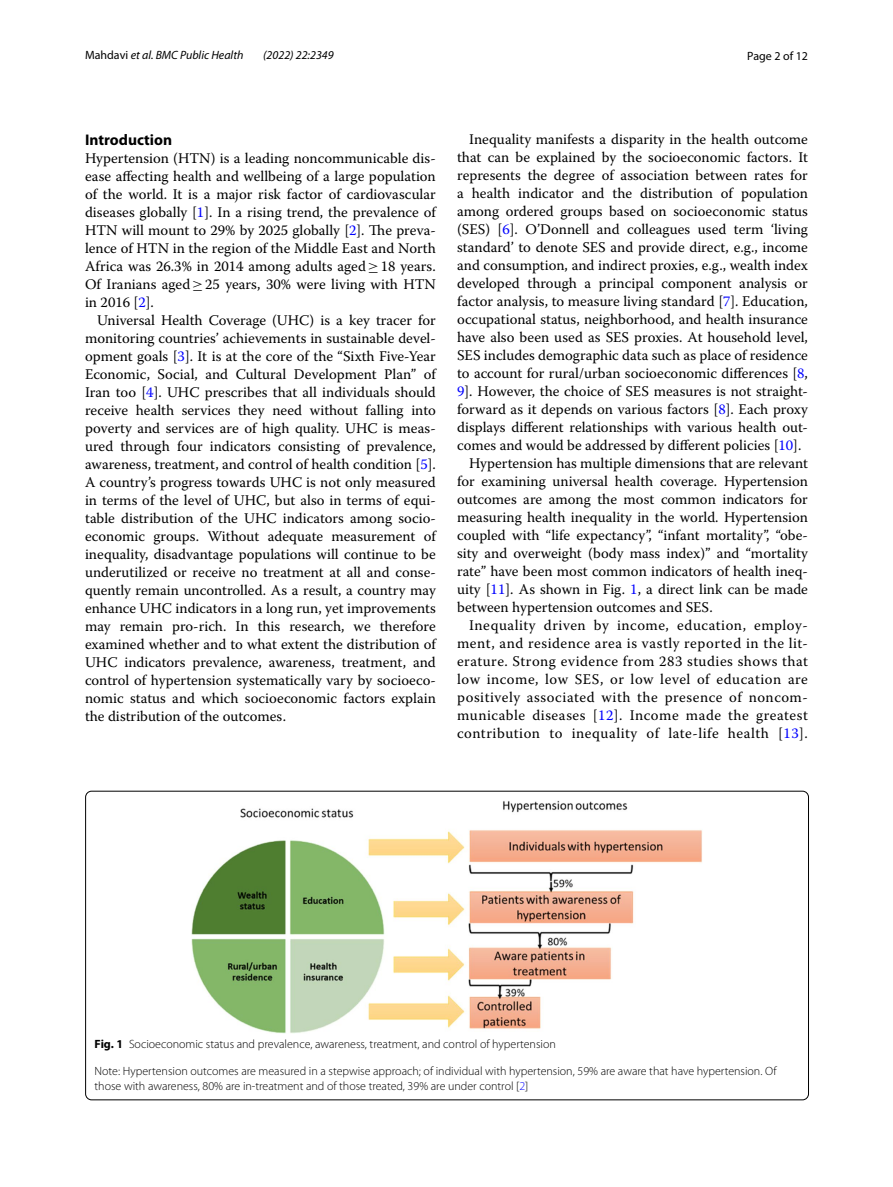
<style>
.page{position:relative;width:893px;height:1187px;background:#fff}
.page>*{position:absolute;margin:0;border:0;box-sizing:border-box;transform-origin:0 0}
.t1{font:700 15.45px "Myriad Pro";color:#000}
.t2{font:14.7px/18px "Warnock Pro";color:#000;text-align:justify}
.t3{font:14.7px "Warnock Pro";letter-spacing:.035em;color:#000}
.t4{font:300 12px/15px "Myriad Pro";color:#000}
.t5{font:italic 12px "Myriad Pro";color:#000}
.t6{font:12px "Myriad Pro";color:#000}
.s1{font-style:normal}
.s2{color:#00f}
.s3{font-family:"MTSY"}
.s4{font-weight:700}
</style>
<div class="page">
<img style="left:192px;top:800px;width:510px;height:233px">
<p class="t5" style="left:85px;top:48px;width:160px"><span class="s1">Mahdavi</span> et al. BMC Public Health</p>
<p class="t5" style="left:263px;top:48px;width:72px">(2022) 22:2349</p>
<p class="t6" style="left:747px;top:48px;width:62px">Page 2 of 12</p>
<p class="t1" style="left:85px;top:129px;width:89px">Introduction</p>
<p class="t2" style="left:85px;top:148px;width:352px">Hypertension (HTN) is a leading noncommunicable dis&shy;ease affecting health and wellbeing of a large population of the world. It is a major risk factor of cardiovascular diseases globally [<span class="s2">1</span>]. In a rising trend, the prevalence of HTN will mount to 29% by 2025 globally [<span class="s2">2</span>]. The preva&shy;lence of HTN in the region of the Middle East and North Africa was 26.3% in 2014 among adults aged<span class="s3">≥</span>18 years.<br>Of Iranians aged<span class="s3">≥</span>25 years, 30% were living with HTN in 2016 [<span class="s2">2</span>].</p>
<p class="t2" style="left:85px;top:310px;width:352px;text-indent:12px">Universal Health Coverage (UHC) is a key tracer for monitoring countries’ achievements in sustainable devel&shy;opment goals [<span class="s2">3</span>]. It is at the core of the “Sixth Five-Year Economic, Social, and Cultural Development Plan” of Iran too [<span class="s2">4</span>]. UHC prescribes that all individuals should receive health services they need without falling into poverty and services are of high quality. UHC is meas&shy;ured through four indicators consisting of prevalence, awareness, treatment, and control of health condition [<span class="s2">5</span>].<br>A country’s progress towards UHC is not only measured in terms of the level of UHC, but also in terms of equi&shy;table distribution of the UHC indicators among socio&shy;economic groups. Without adequate measurement of inequality, disadvantage populations will continue to be underutilized or receive no treatment at all and conse&shy;quently remain uncontrolled. As a result, a country may enhance UHC indicators in a long run, yet improvements may remain pro-rich. In this research, we therefore examined whether and to what extent the distribution of UHC indicators prevalence, awareness, treatment, and control of hypertension systematically vary by socioeco&shy;nomic status and which socioeconomic factors explain the distribution of the outcomes.</p>
<p class="t2" style="left:469px;top:130px;width:340px">Inequality manifests a disparity in the health outcome</p>
<p class="t2" style="left:457px;top:148px;width:352px">that can be explained by the socioeconomic factors. It</p>
<p class="t2" style="left:457px;top:166px;width:352px">represents the degree of association between rates for</p>
<p class="t2" style="left:457px;top:184px;width:352px">a health indicator and the distribution of population</p>
<p class="t2" style="left:457px;top:202px;width:352px">among ordered groups based on socioeconomic status</p>
<p class="t2" style="left:457px;top:220px;width:352px">(SES) [<span class="s2">6</span>]. O’Donnell and colleagues used term ‘living</p>
<p class="t2" style="left:457px;top:238px;width:352px">standard’ to denote SES and provide direct, e.g., income</p>
<p class="t2" style="left:457px;top:256px;width:352px">and consumption, and indirect proxies, e.g., wealth index</p>
<p class="t2" style="left:457px;top:274px;width:352px">developed through a principal component analysis or</p>
<p class="t2" style="left:457px;top:292px;width:352px">factor analysis, to measure living standard [<span class="s2">7</span>]. Education,</p>
<p class="t2" style="left:457px;top:310px;width:352px">occupational status, neighborhood, and health insurance</p>
<p class="t2" style="left:457px;top:328px;width:352px">have also been used as SES proxies. At household level,</p>
<p class="t2" style="left:457px;top:346px;width:352px">SES includes demographic data such as place of residence</p>
<p class="t2" style="left:457px;top:364px;width:352px">to account for rural/urban socioeconomic differences [<span class="s2">8</span>,</p>
<p class="t2" style="left:457px;top:381px;width:352px"><span class="s2">9</span>]. However, the choice of SES measures is not straight-</p>
<p class="t2" style="left:457px;top:400px;width:352px">forward as it depends on various factors [<span class="s2">8</span>]. Each proxy</p>
<p class="t2" style="left:457px;top:418px;width:352px">displays different relationships with various health out-</p>
<p class="t2" style="left:457px;top:436px;width:346px">comes and would be addressed by different policies [<span class="s2">10</span>].</p>
<p class="t2" style="left:469px;top:454px;width:340px">Hypertension has multiple dimensions that are relevant</p>
<p class="t2" style="left:457px;top:472px;width:352px">for examining universal health coverage. Hypertension</p>
<p class="t2" style="left:457px;top:490px;width:352px">outcomes are among the most common indicators for</p>
<p class="t2" style="left:457px;top:508px;width:352px">measuring health inequality in the world. Hypertension</p>
<p class="t2" style="left:457px;top:526px;width:352px">coupled with “life expectancy”, “infant mortality”, “obe-</p>
<p class="t2" style="left:457px;top:544px;width:352px">sity and overweight (body mass index)” and “mortality</p>
<p class="t2" style="left:457px;top:562px;width:352px">rate” have been most common indicators of health ineq-</p>
<p class="t2" style="left:457px;top:580px;width:352px">uity [<span class="s2">11</span>]. As shown in Fig. <span class="s2">1</span>, a direct link can be made</p>
<p class="t2" style="left:457px;top:598px;width:257px">between hypertension outcomes and SES.</p>
<p class="t3" style="left:469px;top:616px;width:340px">Inequality driven by income, education, employ-</p>
<p class="t3" style="left:457px;top:634px;width:352px">ment, and residence area is vastly reported in the lit-</p>
<p class="t3" style="left:457px;top:652px;width:352px">erature. Strong evidence from 283 studies shows that</p>
<p class="t3" style="left:457px;top:670px;width:352px">low income, low SES, or low level of education are</p>
<p class="t3" style="left:457px;top:688px;width:352px">positively associated with the presence of noncom-</p>
<p class="t3" style="left:457px;top:706px;width:352px">municable diseases [<span class="s2">12</span>]. Income made the greatest</p>
<p class="t3" style="left:457px;top:724px;width:352px">contribution to inequality of late-life health [<span class="s2">13</span>].</p>
<p class="t4" style="left:95px;top:1036px;width:463px"><span class="s4">Fig. 1</span> Socioeconomic status and prevalence, awareness, treatment, and control of hypertension</p>
<p class="t4" style="left:95px;top:1063px;width:683px">Note: Hypertension outcomes are measured in a stepwise approach; of individual with hypertension, 59% are aware that have hypertension. Of those with awareness, 80% are in-treatment and of those treated, 39% are under control [<span class="s2">2</span>]</p>
</div>
